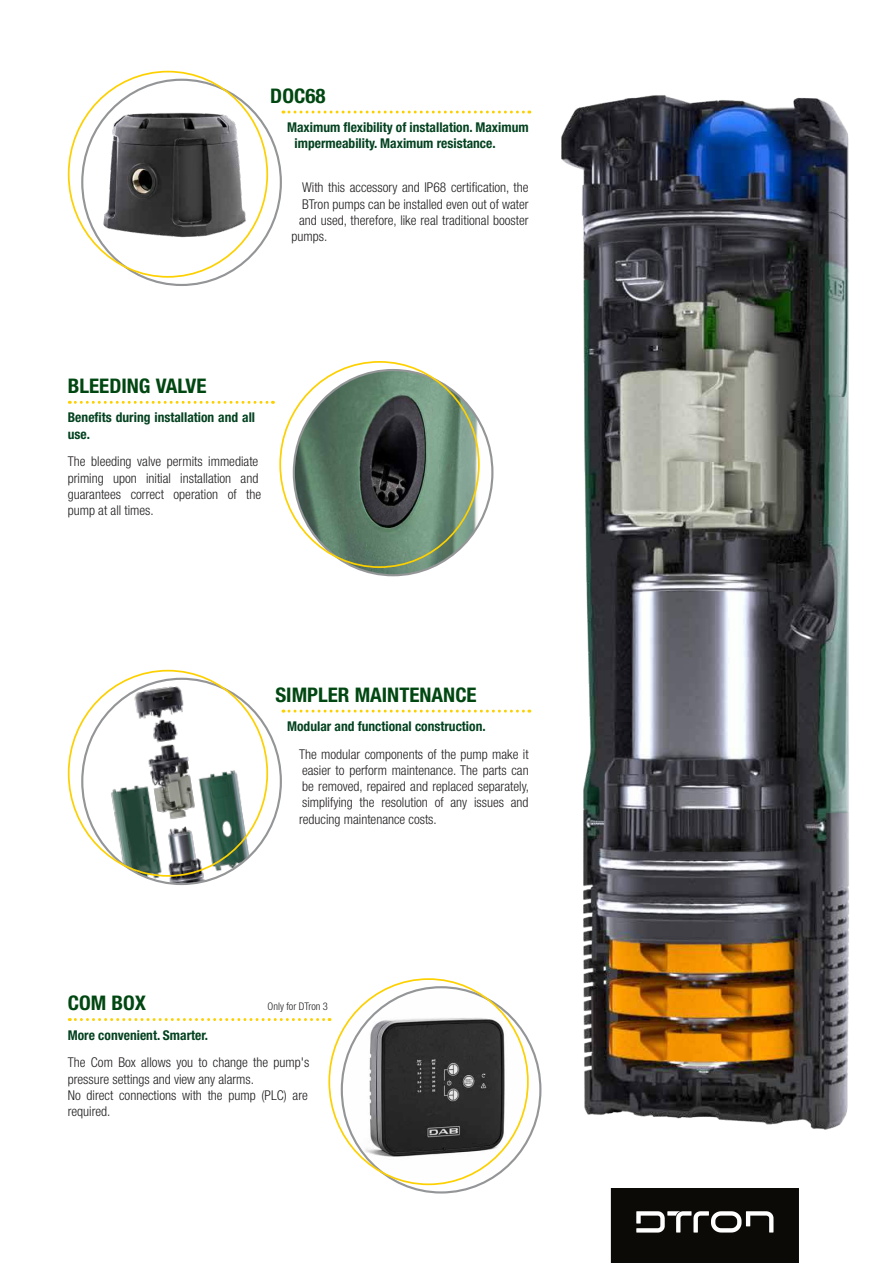
<style>
.page{position:relative;width:893px;height:1263px;background:#fff}
.page>*{position:absolute;margin:0;border:0;box-sizing:border-box;transform-origin:0 0}
.t1{font:700 condensed 20.1px "Helvetica Neue LT";color:#004711;scale:1.04 1}
.t2{font:300 condensed 13.5px/16.2px "Helvetica Neue LT";color:#221f1f}
.t3{font:700 condensed 13.5px/16.2px "Helvetica Neue LT";color:#03421f}
.t4{font:300 condensed 10.5px "Helvetica Neue LT";color:#221f1f}
</style>
<div class="page">
<img style="left:541px;top:95px;width:308px;height:1035px">
<img style="left:294px;top:370px;width:198px;height:205px">
<svg style="left:342px;top:987px;width:198px;height:205px"></svg>
<img style="left:342px;top:987px;width:198px;height:190px">
<img style="left:82px;top:91px;width:197px;height:165px">
<svg style="left:82px;top:679px;width:199px;height:205px"></svg>
<img style="left:93px;top:679px;width:164px;height:205px">
<svg style="left:283px;top:111px;width:247px;height:3px"></svg>
<svg style="left:283px;top:710px;width:247px;height:3px"></svg>
<svg style="left:69px;top:401px;width:204px;height:3px"></svg>
<svg style="left:69px;top:1018px;width:261px;height:3px"></svg>
<svg style="left:611px;top:1188px;width:188px;height:75px;background:#201e1b"></svg>
<h1 class="t1" style="left:270px;top:85px;width:55px">DOC68</h1>
<p class="t3" style="left:295px;top:119px;width:235px;text-indent:-8px">Maximum flexibility of installation. Maximum impermeability. Maximum resistance.</p>
<p class="t2" style="left:302px;top:181px;width:228px">With this accessory and IP68 certification, the</p>
<p class="t2" style="left:302px;top:197px;width:228px">BTron pumps can be installed even out of water</p>
<p class="t2" style="left:299px;top:213px;width:231px">and used, therefore, like real traditional booster</p>
<p class="t2" style="left:292px;top:229px;width:37px">pumps.</p>
<h1 class="t1" style="left:68px;top:375px;width:135px">BLEEDING VALVE</h1>
<p class="t3" style="left:68px;top:410px;width:189px">Benefits during installation and all use.</p>
<p class="t2" style="left:68px;top:454px;width:195px">The bleeding valve permits immediate priming upon initial installation and guarantees correct operation of the pump at all times.</p>
<h1 class="t1" style="left:275px;top:684px;width:195px">SIMPLER MAINTENANCE</h1>
<p class="t3" style="left:287px;top:718px;width:200px">Modular and functional construction.</p>
<p class="t2" style="left:299px;top:747px;width:232px;text-align:justify">The modular components of the pump make it easier to perform maintenance. The parts can be removed, repaired and replaced separately, simplifying the resolution of any issues and reducing maintenance costs.</p>
<h1 class="t1" style="left:68px;top:992px;width:77px">COM BOX</h1>
<p class="t4" style="left:268px;top:1003px;width:62px">Only for DTron 3</p>
<p class="t3" style="left:68px;top:1027px;width:142px">More convenient. Smarter.</p>
<p class="t2" style="left:68px;top:1055px;width:243px">The Com Box allows you to change the pump's pressure settings and view any alarms.<br>No direct connections with the pump (PLC) are required.</p>
</div>
